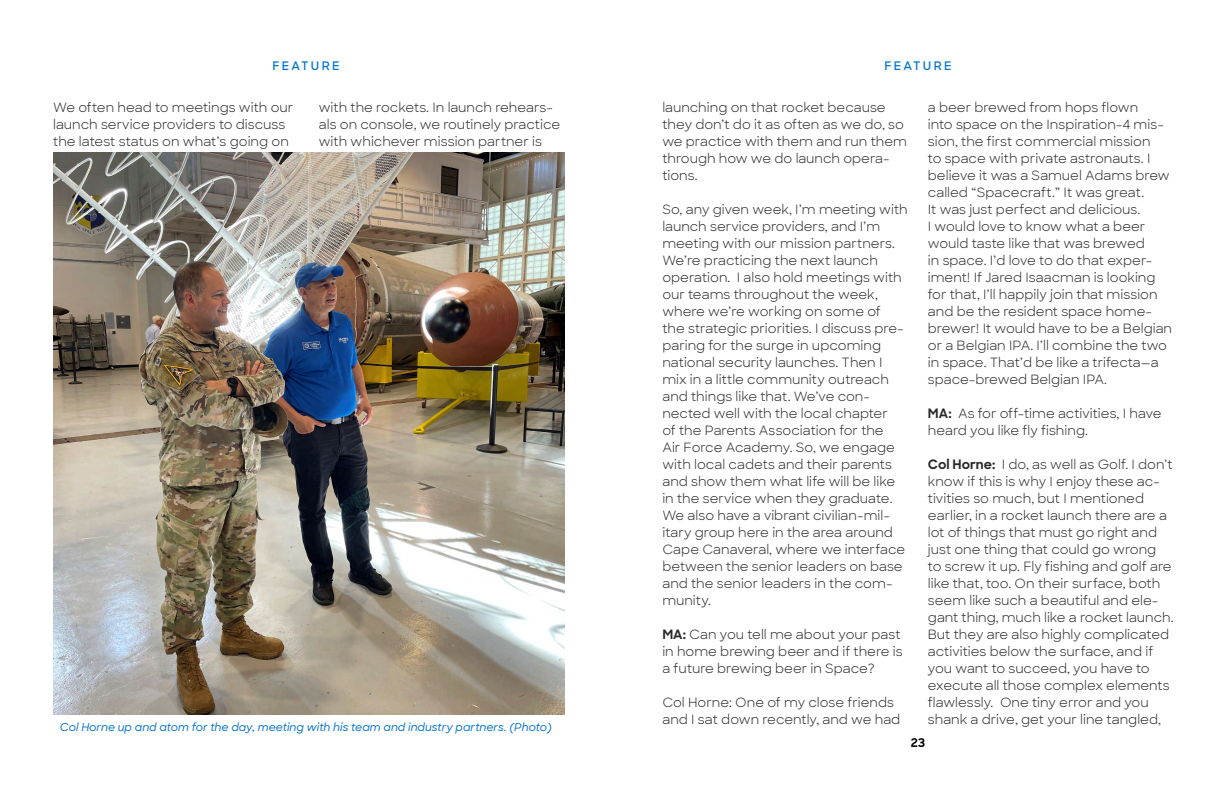
<style>
.page{position:relative;width:1224px;height:792px;background:#fff}
.page>*{position:absolute;margin:0;border:0;box-sizing:border-box;transform-origin:0 0}
.t1{font:13px/17px "Sharp Sans";color:#292829}
.t2{font:600 12px "Sharp Sans";letter-spacing:.2em;color:#0072ce}
.t3{font:700 12px "Sharp Sans";color:#000}
.t4{font:italic 500 11px "Sharp Sans";color:#0072ce}
.s1{font-weight:700}
</style>
<div class="page">
<img style="left:53px;top:153px;width:511px;height:562px">
<p class="t2" style="left:272px;top:57px;width:69px">FEATURE</p>
<p class="t2" style="left:884px;top:57px;width:69px">FEATURE</p>
<p class="t1" style="left:662px;top:98px;width:246px">launching on that rocket because they don’t do it as often as we do, so we practice with them and run them through how we do launch opera&shy;tions.</p>
<p class="t1" style="left:662px;top:200px;width:247px">So, any given week, I’m meeting with launch service providers, and I’m meeting with our mission partners.<br>We’re practicing the next launch operation. I also hold meetings with our teams throughout the week, where we’re working on some of<br>the strategic priorities. I discuss pre&shy;paring for the surge in upcoming national security launches. Then I mix in a little community outreach and things like that. We’ve con&shy;nected well with the local chapter<br>of the Parents Association for the<br>Air Force Academy. So, we engage with local cadets and their parents and show them what life will be like in the service when they graduate.<br>We also have a vibrant civilian-mil&shy;itary group here in the area around Cape Canaveral, where we interface between the senior leaders on base and the senior leaders in the com&shy;munity.</p>
<p class="t1" style="left:662px;top:625px;width:242px"><span class="s1">MA:</span> Can you tell me about your past in home brewing beer and if there is a future brewing beer in Space?</p>
<p class="t1" style="left:662px;top:693px;width:239px">Col Horne: One of my close friends and I sat down recently, and we had</p>
<p class="t1" style="left:53px;top:98px;width:242px">We often head to meetings with our launch service providers to discuss the latest status on what’s going on</p>
<p class="t1" style="left:319px;top:98px;width:243px">with the rockets. In launch rehears&shy;als on console, we routinely practice with whichever mission partner is</p>
<p class="t1" style="left:928px;top:98px;width:246px">a beer brewed from hops flown<br>into space on the Inspiration-4 mis&shy;sion, the first commercial mission<br>to space with private astronauts. I believe it was a Samuel Adams brew called “Spacecraft.” It was great.<br>It was just perfect and delicious.<br>I would love to know what a beer would taste like that was brewed<br>in space. I’d love to do that exper&shy;iment! If Jared Isaacman is looking for that, I’ll happily join that mission and be the resident space home&shy;brewer! It would have to be a Belgian or a Belgian IPA. I’ll combine the two in space. That’d be like a trifecta—a space-brewed Belgian IPA.</p>
<p class="t1" style="left:928px;top:404px;width:235px"><span class="s1">MA:</span> As for off-time activities, I have heard you like fly fishing.</p>
<p class="t1" style="left:928px;top:455px;width:247px"><span class="s1">Col Horne:</span> I do, as well as Golf. I don’t know if this is why I enjoy these ac&shy;tivities so much, but I mentioned earlier, in a rocket launch there are a lot of things that must go right and just one thing that could go wrong<br>to screw it up. Fly fishing and golf are like that, too. On their surface, both seem like such a beautiful and ele&shy;gant thing, much like a rocket launch.<br>But they are also highly complicated activities below the surface, and if you want to succeed, you have to execute all those complex elements flawlessly. One tiny error and you shank a drive, get your line tangled,</p>
<p class="t4" style="left:60px;top:719px;width:493px">Col Horne up and atom for the day, meeting with his team and industry partners. (Photo)</p>
<p class="t3" style="left:911px;top:734px;width:16px">23</p>
</div>
